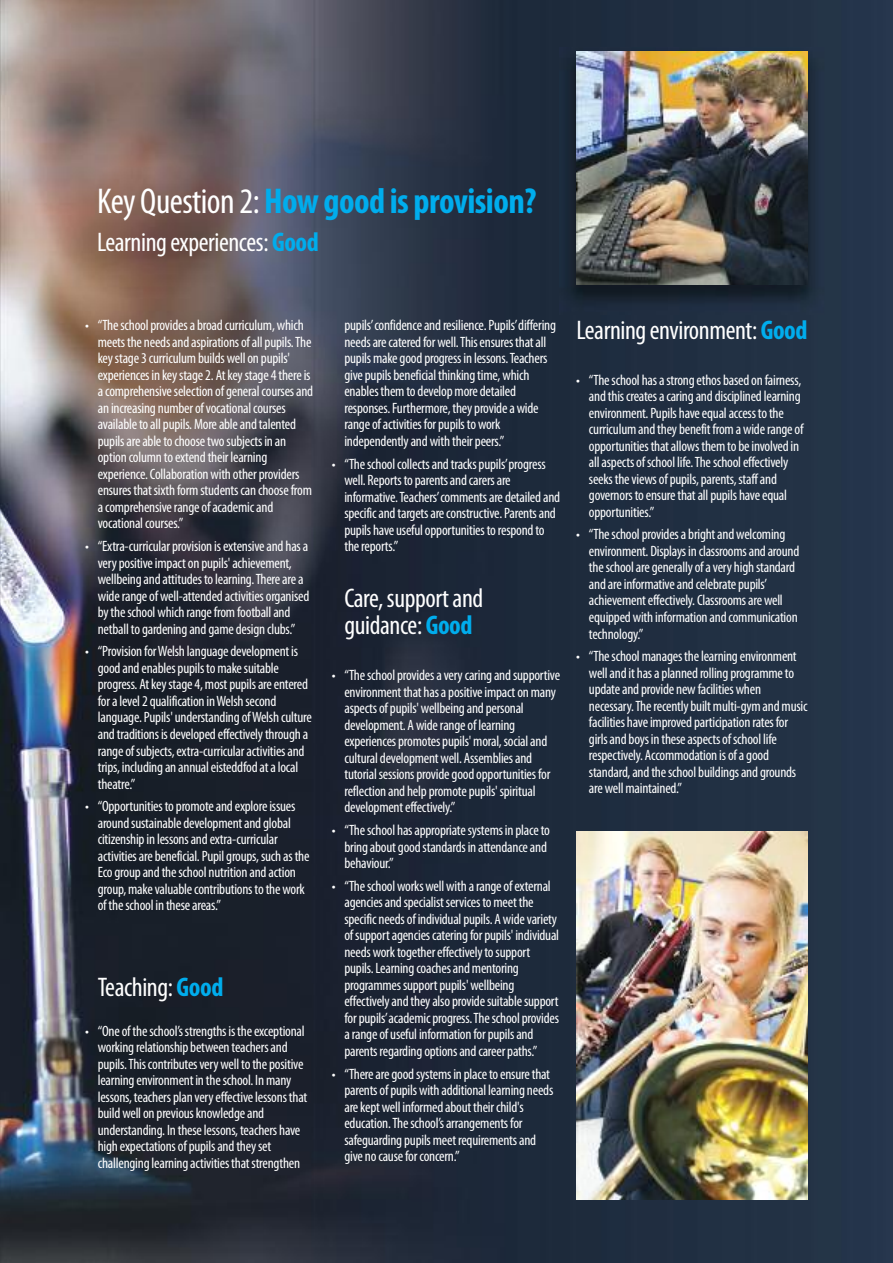
<style>
.page{position:relative;width:893px;height:1263px;background:#fff}
.page>*{position:absolute;margin:0;border:0;box-sizing:border-box;transform-origin:0 0}
.t1{font:700 condensed 36px "Myriad Pro";letter-spacing:-.015em;color:#00aded}
.t2{font:condensed 27px/27px "Myriad Pro";letter-spacing:-.015em;color:#fff}
.t3{font:condensed 15px/16.5px "Myriad Pro";letter-spacing:-.015em;color:#fff}
.s1{font-weight:400;color:#fff}
.s2{font-weight:700;color:#00aded}
</style>
<div class="page">
<img style="left:0;top:0;width:314px;height:1263px">
<img style="left:314px;top:0;width:579px;height:1263px">
<img style="left:559px;top:47px;width:266px;height:267px">
<img style="left:576px;top:51px;width:232px;height:234px">
<img style="left:576px;top:831px;width:232px;height:368px">
<h1 class="t1" style="left:97px;top:188px;width:441px"><span class="s1">Key Question 2:</span>Howgood is provision?</h1>
<h2 class="t2" style="left:97px;top:231px;width:223px">Learningexperiences: <span class="s2">Good</span></h2>
<p class="t3" style="left:98px;top:318px;width:217px;text-indent:-13px">• “Theschoolprovidesabroadcurriculum,which meetsthe needsandaspirationsofallpupils.The keystage3curriculumbuildswellon pupils' experiencesin keystage2. Atkeystage4thereis acomprehensiveselection ofgeneralcoursesand an increasing numberofvocationalcourses availabletoallpupils.Moreableandtalented pupilsareabletochoosetwosubjectsin an option column toextendtheir learning experience.Collaborationwith otherproviders ensuresthatsixth formstudentscan choosefrom acomprehensiverangeofacademicand vocationalcourses.”</p>
<p class="t3" style="left:98px;top:539px;width:213px;text-indent:-13px">• “Extra-curricularprovision isextensiveand hasa verypositiveimpacton pupils'achievement, wellbeingandattitudestolearning.Therearea widerangeofwell-attendedactivitiesorganised bytheschoolwhich rangefromfootballand netballtogardeningandgamedesign clubs.”</p>
<p class="t3" style="left:98px;top:644px;width:216px;text-indent:-13px">• “Provision forWelsh languagedevelopmentis goodandenablespupilstomakesuitable progress. Atkeystage4,mostpupilsareentered foralevel2qualification inWelsh second language.Pupils'understandingofWelsh culture andtraditionsisdevelopedeffectivelythrough a rangeofsubjects,extra-curricularactivitiesand trips, includingan annualeisteddfodatalocal theatre.”</p>
<p class="t3" style="left:98px;top:799px;width:213px;text-indent:-13px">• “Opportunitiestopromoteandexploreissues aroundsustainabledevelopmentandglobal citizenshipin lessonsandextra-curricular activitiesarebeneficial.Pupilgroups,such asthe Ecogroupandtheschool nutrition andaction group,makevaluablecontributionstothework oftheschool in theseareas.”</p>
<h2 class="t2" style="left:98px;top:976px;width:127px">Teaching: <span class="s2">Good</span></h2>
<p class="t3" style="left:98px;top:1024px;width:211px;text-indent:-13px">• “Oneoftheschool’sstrengthsistheexceptional workingrelationshipbetween teachersand pupils.Thiscontributesverywelltothepositive learningenvironmentin theschool. Inmany lessons,teachersplan veryeffectivelessonsthat buildwellon previousknowledgeand understanding. In theselessons,teachers have high expectationsofpupilsandtheyset challenginglearningactivitiesthatstrengthen</p>
<p class="t3" style="left:344px;top:318px;width:213px">pupils’confidenceandresilience.Pupils’differing needsarecateredforwell.Thisensuresthatall pupilsmakegoodprogressin lessons.Teachers givepupilsbeneficialthinkingtime,which enablesthemtodevelopmoredetailed responses.Furthermore,theyprovideawide rangeofactivitiesforpupilstowork independentlyandwith theirpeers.”</p>
<p class="t3" style="left:344px;top:457px;width:217px;text-indent:-13px">• “Theschoolcollectsandtrackspupils’progress well. Reportstoparentsandcarersare informative.Teachers’commentsaredetailedand specificandtargetsareconstructive.Parentsand pupils haveusefulopportunitiestorespondto thereports.”</p>
<h2 class="t2" style="left:344px;top:587px;width:140px">Care,supportand guidance: <span class="s2">Good</span></h2>
<p class="t3" style="left:344px;top:668px;width:217px;text-indent:-13px">• “Theschoolprovidesaverycaringandsupportive environmentthat hasapositiveimpactonmany aspectsofpupils'wellbeingandpersonal development. Awiderangeof learning experiencespromotespupils'moral,socialand culturaldevelopmentwell. Assembliesand tutorialsessionsprovidegoodopportunitiesfor reflection and helppromotepupils'spiritual developmenteffectively.”</p>
<p class="t3" style="left:344px;top:823px;width:207px;text-indent:-13px">• “Theschool hasappropriatesystemsin placeto bringaboutgoodstandardsin attendanceand behaviour.”</p>
<p class="t3" style="left:344px;top:879px;width:216px;text-indent:-13px">• “Theschoolworkswellwith arangeofexternal agenciesandspecialistservicestomeetthe specific needsof individualpupils. Awidevariety ofsupportagenciescateringforpupils' individual needsworktogethereffectivelytosupport pupils.Learningcoachesandmentoring programmessupportpupils'wellbeing effectivelyandtheyalsoprovidesuitablesupport forpupils’academicprogress.Theschoolprovides arangeofuseful information forpupilsand parentsregardingoptionsandcareerpaths.”</p>
<p class="t3" style="left:344px;top:1067px;width:210px;text-indent:-13px">• “Therearegoodsystemsin placetoensurethat parentsofpupilswith additional learning needs arekeptwell informedabouttheirchild's education.Theschool’sarrangementsfor safeguardingpupilsmeetrequirementsand give nocauseforconcern.”</p>
<h2 class="t2" style="left:576px;top:319px;width:233px">Learningenvironment: <span class="s2">Good</span></h2>
<p class="t3" style="left:589px;top:373px;width:216px;text-indent:-13px">• “Theschool hasastrongethosbasedon fairness, andthiscreatesacaringanddisciplinedlearning environment.Pupils haveequalaccesstothe curriculumandtheybenefitfromawiderangeof opportunitiesthatallowsthemtobeinvolvedin allaspectsofschool life.Theschooleffectively seekstheviewsofpupils,parents,staffand governorstoensurethatallpupils haveequal opportunities.”</p>
<p class="t3" style="left:589px;top:527px;width:212px;text-indent:-13px">• “Theschoolprovidesabrightandwelcoming environment. Displaysin classroomsandaround theschoolaregenerallyofavery high standard andareinformativeandcelebratepupils’ achievementeffectively.Classroomsarewell equippedwith information andcommunication technology.”</p>
<p class="t3" style="left:589px;top:649px;width:220px;text-indent:-13px">• “Theschoolmanagesthelearningenvironment wellandit hasaplannedrollingprogrammeto updateandprovide newfacilitieswhen necessary.Therecentlybuiltmulti-gymandmusic facilities haveimprovedparticipation ratesfor girlsandboysin theseaspectsofschool life respectively. Accommodation isofagood standard,andtheschoolbuildingsandgrounds arewellmaintained.”</p>
</div>
